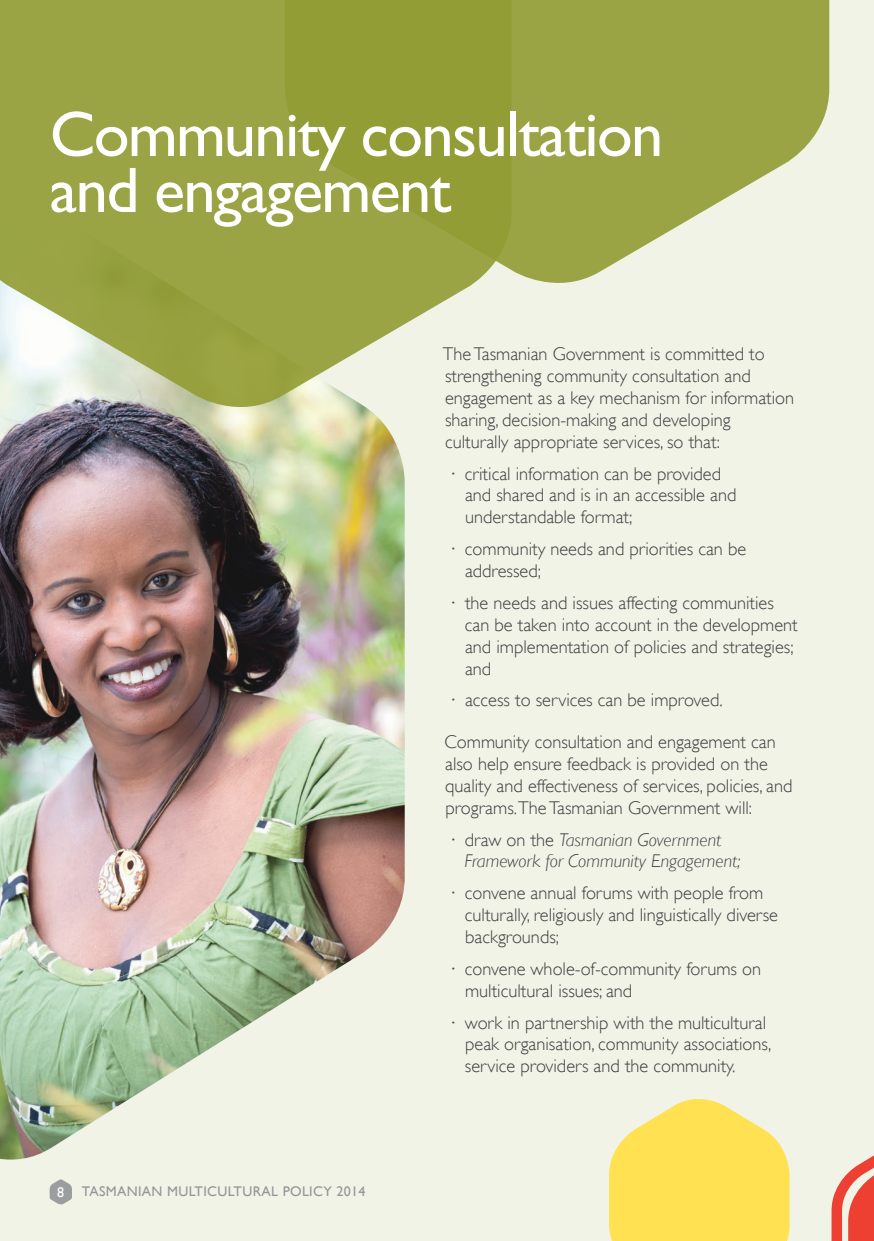
<style>
.page{position:relative;width:874px;height:1241px;background:#fff}
.page>*{position:absolute;margin:0;border:0;box-sizing:border-box;transform-origin:0 0}
.MP_page_head{font:64.58px/56px "Gill Sans";letter-spacing:-.025em;color:#fff}
.MP_body{font:300 18.38px/21.9px "Gill Sans";color:#3e3e3f}
.t1{font:italic 300 18.38px/21.9px "Gill Sans";color:#3e3e3f}
.t2{font:14px "Gill Sans";letter-spacing:.025em;color:#939598}
.t3{font:14px "Gill Sans";color:#fff}
.s1{font-style:normal}
</style>
<div class="page">
<div style="left:0;top:0;width:873px;height:1240px;background:#f1f3e7"></div>
<svg style="left:609px;top:1099px;width:180px;height:141px;background:#fce369"></svg>
<svg style="left:831px;top:1156px;width:42px;height:84px"></svg>
<img style="left:0;top:409px;width:404px;height:751px">
<svg style="left:0;top:0;width:471px;height:409px;background:#a9b162"></svg>
<svg style="left:285px;top:0;width:543px;height:285px;background:#a3ac54"></svg>
<svg style="left:50px;top:1179px;width:22px;height:26px"></svg>
<p class="MP_page_head" style="left:50px;top:105px;width:615px">Community consultation and engagement</p>
<p class="t3" style="left:57px;top:1183px;width:8px">8</p>
<p class="t2" style="left:82px;top:1182px;width:285px">TASMANIAN MULTICULTURAL POLICY 2014</p>
<p class="MP_body" style="left:442px;top:342px;width:352px">The Tasmanian Government is committed to strengthening community consultation and engagement as a key mechanism for information sharing, decision-making and developing culturally appropriate services, so that:</p>
<p class="MP_body" style="left:465px;top:461px;width:273px;text-indent:-14px">á critical information can be provided and shared and is in an accessible and understandable format;</p>
<p class="MP_body" style="left:465px;top:537px;width:282px;text-indent:-14px">á community needs and priorities can be addressed;</p>
<p class="MP_body" style="left:464px;top:591px;width:334px;text-indent:-14px">á the needs and issues affecting communities can be taken into account in the development and implementation of policies and strategies; and</p>
<p class="MP_body" style="left:450px;top:688px;width:273px">á access to services can be improved.</p>
<p class="MP_body" style="left:444px;top:730px;width:349px">Community consultation and engagement can also help ensure feedback is provided on the quality and effectiveness of services, policies, and programs.The Tasmanian Government will:</p>
<p class="t1" style="left:464px;top:828px;width:277px;text-indent:-14px"><span class="s1">á draw on the</span> Tasmanian Government<br>Framework for Community Engagement;</p>
<p class="MP_body" style="left:464px;top:881px;width:314px;text-indent:-14px">á convene annual forums with people from culturally, religiously and linguistically diverse backgrounds;</p>
<p class="MP_body" style="left:465px;top:956px;width:297px;text-indent:-14px">á convene whole-of-community forums on multicultural issues; and</p>
<p class="MP_body" style="left:464px;top:1010px;width:308px;text-indent:-14px">á work in partnership with the multicultural peak organisation, community associations, service providers and the community.</p>
</div>
